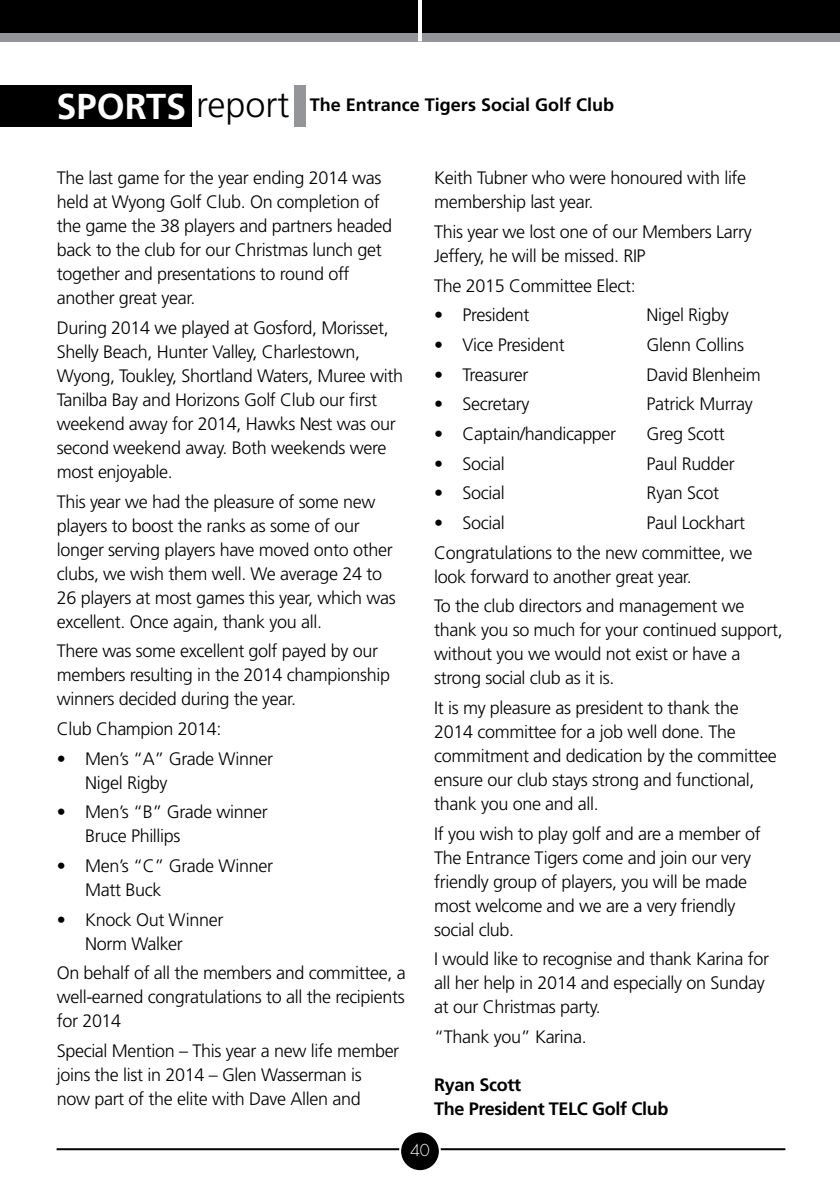
<style>
.page{position:relative;width:840px;height:1191px;background:#fff}
.page>*{position:absolute;margin:0;border:0;box-sizing:border-box;transform-origin:0 0}
.t1{font:300 18px/24px "Frutiger";letter-spacing:-.02em;color:#000}
.t2{font:700 18px "Frutiger";color:#000}
.t3{font:700 18px/24px "Frutiger";letter-spacing:-.02em;color:#000}
.t4{font:300 16px "Futura";color:#fff}
.s1{font-size:36px;color:#fff}
.s2{font-weight:300;font-size:36px}
</style>
<div class="page">
<div style="left:0;top:11px;width:839px;height:30px;background:#939598"></div>
<hr style="left:57px;top:1148px;width:728px;height:2px;background:#000">
<div style="left:400px;top:1131px;width:39px;height:40px;background:#000;border-radius:50%"></div>
<div style="left:399px;top:1130px;width:41px;height:42px;border:2px solid #fff;border-radius:50%"></div>
<div style="left:0;top:0;width:839px;height:32px;background:#000"></div>
<hr style="left:418px;top:0;width:4px;height:41px;background:#fff">
<div style="left:0;top:85px;width:191px;height:42px;background:#000"></div>
<div style="left:294px;top:85px;width:11px;height:42px;background:#939598"></div>
<p class="t2" style="left:57px;top:94px;width:558px"><span class="s1">SPORTS</span> <span class="s2">report</span> The Entrance Tigers Social Golf Club</p>
<p class="t1" style="left:57px;top:166px;width:336px">The last game for the year ending 2014 was held at Wyong Golf Club. On completion of the game the 38 players and partners headed back to the club for our Christmas lunch get together and presentations to round off another great year.</p>
<p class="t1" style="left:57px;top:316px;width:347px">During 2014 we played at Gosford, Morisset, Shelly Beach, Hunter Valley, Charlestown, Wyong, Toukley, Shortland Waters, Muree with Tanilba Bay and Horizons Golf Club our first weekend away for 2014, Hawks Nest was our second weekend away. Both weekends were most enjoyable.</p>
<p class="t1" style="left:57px;top:489px;width:340px">This year we had the pleasure of some new players to boost the ranks as some of our longer serving players have moved onto other clubs, we wish them well. We average 24 to 26 players at most games this year, which was excellent. Once again, thank you all.</p>
<p class="t1" style="left:57px;top:639px;width:335px">There was some excellent golf payed by our members resulting in the 2014 championship winners decided during the year.</p>
<p class="t1" style="left:57px;top:716px;width:166px">Club Champion 2014:</p>
<p class="t1" style="left:85px;top:746px;width:189px;text-indent:-28px">• Men’s “A” Grade Winner<br>Nigel Rigby</p>
<p class="t1" style="left:85px;top:800px;width:184px;text-indent:-28px">• Men’s “B” Grade winner<br>Bruce Phillips</p>
<p class="t1" style="left:85px;top:853px;width:189px;text-indent:-28px">• Men’s “C” Grade Winner<br>Matt Buck</p>
<p class="t1" style="left:85px;top:907px;width:140px;text-indent:-28px">• Knock Out Winner<br>Norm Walker</p>
<p class="t1" style="left:57px;top:961px;width:350px;text-align:justify">On behalf of all the members and committee, a well-earned congratulations to all the recipients for 2014</p>
<p class="t1" style="left:57px;top:1038px;width:344px">Special Mention – This year a new life member joins the list in 2014 – Glen Wasserman is now part of the elite with Dave Allen and</p>
<p class="t1" style="left:434px;top:166px;width:313px">Keith Tubner who were honoured with life membership last year.</p>
<p class="t1" style="left:434px;top:220px;width:319px">This year we lost one of our Members Larry<br>Jeffery, he will be missed. RIP</p>
<p class="t1" style="left:434px;top:273px;width:203px">The 2015 Committee Elect:</p>
<p class="t1" style="left:434px;top:303px;width:97px">• President</p>
<p class="t1" style="left:646px;top:303px;width:84px">Nigel Rigby</p>
<p class="t1" style="left:434px;top:333px;width:132px">• Vice President</p>
<p class="t1" style="left:646px;top:333px;width:99px">Glenn Collins</p>
<p class="t1" style="left:434px;top:362px;width:96px">• Treasurer</p>
<p class="t1" style="left:646px;top:362px;width:116px">David Blenheim</p>
<p class="t1" style="left:434px;top:392px;width:97px">• Secretary</p>
<p class="t1" style="left:646px;top:392px;width:108px">Patrick Murray</p>
<p class="t1" style="left:434px;top:422px;width:183px">• Captain/handicapper</p>
<p class="t1" style="left:646px;top:422px;width:80px">Greg Scott</p>
<p class="t1" style="left:434px;top:451px;width:72px">• Social</p>
<p class="t1" style="left:646px;top:451px;width:90px">Paul Rudder</p>
<p class="t1" style="left:434px;top:481px;width:72px">• Social</p>
<p class="t1" style="left:646px;top:481px;width:74px">Ryan Scot</p>
<p class="t1" style="left:434px;top:511px;width:72px">• Social</p>
<p class="t1" style="left:434px;top:508px;width:320px;line-height:29.6px;text-indent:212px">Paul Lockhart<br>Congratulations to the new committee, we</p>
<p class="t1" style="left:434px;top:561px;width:312px;line-height:29.6px">look forward to another great year.<br>To the club directors and management we</p>
<p class="t1" style="left:434px;top:618px;width:350px">thank you so much for your continued support, without you we would not exist or have a strong social club as it is.</p>
<p class="t1" style="left:434px;top:696px;width:344px">It is my pleasure as president to thank the 2014 committee for a job well done. The commitment and dedication by the committee ensure our club stays strong and functional, thank you one and all.</p>
<p class="t1" style="left:434px;top:821px;width:328px">If you wish to play golf and are a member of The Entrance Tigers come and join our very friendly group of players, you will be made most welcome and we are a very friendly social club.</p>
<p class="t1" style="left:434px;top:947px;width:336px">I would like to recognise and thank Karina for all her help in 2014 and especially on Sunday at our Christmas party.</p>
<p class="t1" style="left:434px;top:1024px;width:154px">“Thank you” Karina.</p>
<p class="t3" style="left:434px;top:1072px;width:236px">Ryan Scott<br>The President TELC Golf Club</p>
<p class="t4" style="left:410px;top:1139px;width:21px">40</p>
</div>
